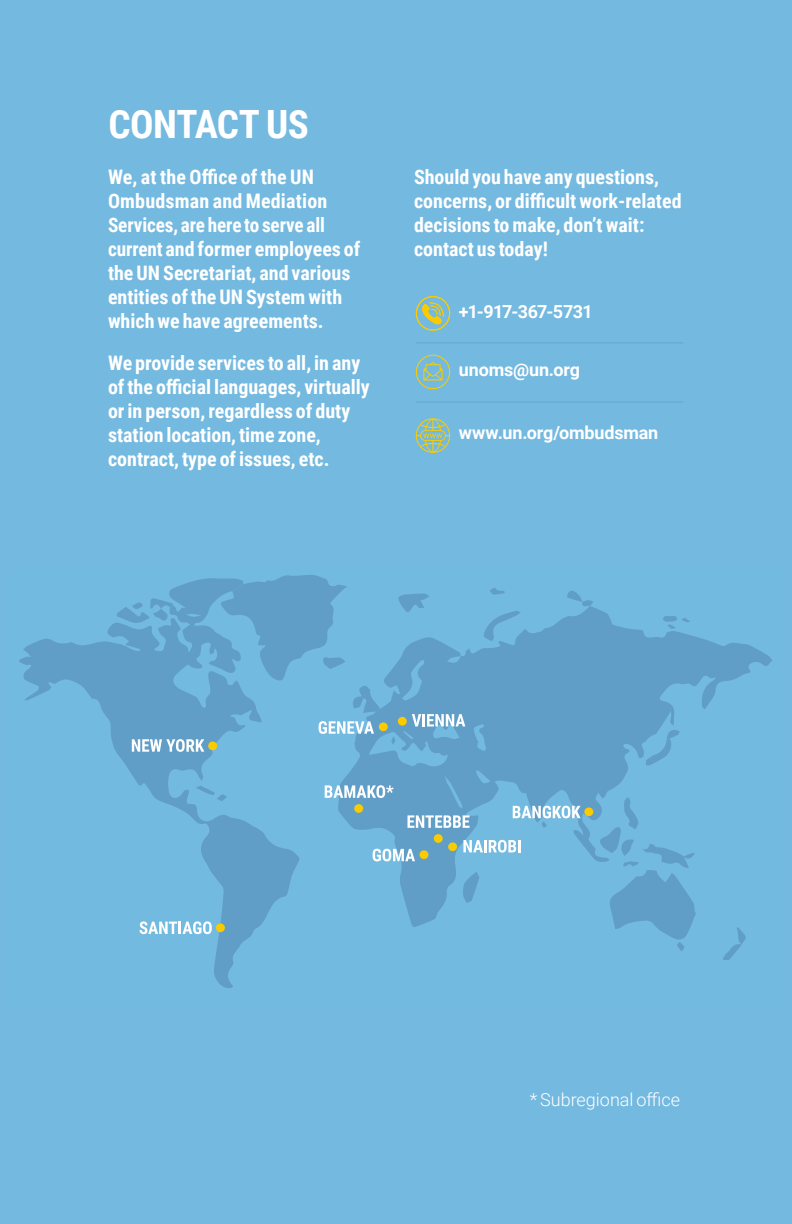
<style>
.page{position:relative;width:792px;height:1224px;background:#74b9e0}
.page>*{position:absolute;margin:0;border:0;box-sizing:border-box;transform-origin:0 0}
.t1{font:700 39px "Roboto Condensed";letter-spacing:-.015em;color:#fff}
.t2{font:700 20px/24px "Roboto Condensed";color:#fff}
.t3{font:700 18px "Roboto";letter-spacing:-.01em;color:#fff}
.t4{font:300 18px "Roboto";color:#fff}
.t5{font:700 18px "Roboto";letter-spacing:-.035em;color:#fff}
</style>
<div class="page">
<svg style="left:416px;top:418px;width:34px;height:35px"></svg>
<svg style="left:416px;top:296px;width:34px;height:35px"></svg>
<svg style="left:416px;top:355px;width:34px;height:34px"></svg>
<hr style="left:416px;top:342px;width:267px;height:1px;background:#408ebf">
<hr style="left:416px;top:402px;width:267px;height:1px;background:#408ebf">
<svg style="left:338px;top:606px;width:434px;height:321px"></svg>
<svg style="left:19px;top:578px;width:280px;height:410px"></svg>
<svg style="left:398px;top:594px;width:31px;height:18px"></svg>
<svg style="left:463px;top:872px;width:16px;height:31px"></svg>
<svg style="left:483px;top:611px;width:38px;height:30px"></svg>
<svg style="left:218px;top:575px;width:129px;height:106px"></svg>
<svg style="left:353px;top:686px;width:27px;height:27px"></svg>
<svg style="left:723px;top:927px;width:23px;height:33px"></svg>
<svg style="left:645px;top:730px;width:35px;height:35px"></svg>
<svg style="left:490px;top:587px;width:15px;height:8px"></svg>
<svg style="left:117px;top:598px;width:56px;height:25px"></svg>
<svg style="left:567px;top:591px;width:26px;height:15px"></svg>
<svg style="left:196px;top:786px;width:31px;height:15px"></svg>
<svg style="left:597px;top:798px;width:99px;height:153px"></svg>
<svg style="left:541px;top:821px;width:6px;height:7px"></svg>
<svg style="left:663px;top:616px;width:27px;height:13px"></svg>
<svg style="left:391px;top:736px;width:4px;height:9px"></svg>
<svg style="left:132px;top:739px;width:72px;height:13px"></svg>
<svg style="left:513px;top:806px;width:68px;height:12px"></svg>
<svg style="left:319px;top:721px;width:55px;height:13px"></svg>
<svg style="left:412px;top:714px;width:53px;height:12px"></svg>
<svg style="left:140px;top:921px;width:72px;height:13px"></svg>
<svg style="left:373px;top:849px;width:42px;height:12px"></svg>
<svg style="left:408px;top:815px;width:62px;height:13px"></svg>
<svg style="left:463px;top:840px;width:57px;height:13px"></svg>
<div style="left:208px;top:742px;width:9px;height:8px;background:#facc00;border-radius:50%"></div>
<div style="left:379px;top:722px;width:9px;height:9px;background:#facc00;border-radius:50%"></div>
<div style="left:398px;top:717px;width:9px;height:9px;background:#facc00;border-radius:50%"></div>
<div style="left:448px;top:842px;width:9px;height:9px;background:#facc00;border-radius:50%"></div>
<div style="left:584px;top:807px;width:9px;height:9px;background:#facc00;border-radius:50%"></div>
<div style="left:434px;top:834px;width:9px;height:9px;background:#facc00;border-radius:50%"></div>
<div style="left:420px;top:850px;width:8px;height:9px;background:#facc00;border-radius:50%"></div>
<div style="left:216px;top:923px;width:9px;height:9px;background:#facc00;border-radius:50%"></div>
<div style="left:354px;top:804px;width:9px;height:9px;background:#facc00;border-radius:50%"></div>
<svg style="left:325px;top:785px;width:69px;height:13px"></svg>
<p class="t1" style="left:108px;top:97px;width:202px">CONTACT US</p>
<p class="t2" style="left:108px;top:164px;width:254px">We, at the Office of the UN<br>Ombudsman and Mediation<br>Services, are here to serve all current and former employees of the UN Secretariat, and various entities of the UN System with which we have agreements.</p>
<p class="t2" style="left:108px;top:350px;width:263px">We provide services to all, in any of the official languages, virtually or in person, regardless of duty station location, time zone, contract, type of issues, etc.</p>
<p class="t2" style="left:414px;top:164px;width:269px">Should you have any questions, concerns, or difficult work-related decisions to make, don’t wait: contact us today!</p>
<p class="t5" style="left:459px;top:299px;width:135px">+1-917-367-5731</p>
<p class="t3" style="left:459px;top:357px;width:123px">unoms@un.org</p>
<p class="t3" style="left:459px;top:420px;width:201px">www.un.org/ombudsman</p>
<p class="t4" style="left:530px;top:1086px;width:152px">* Subregional office</p>
</div>
